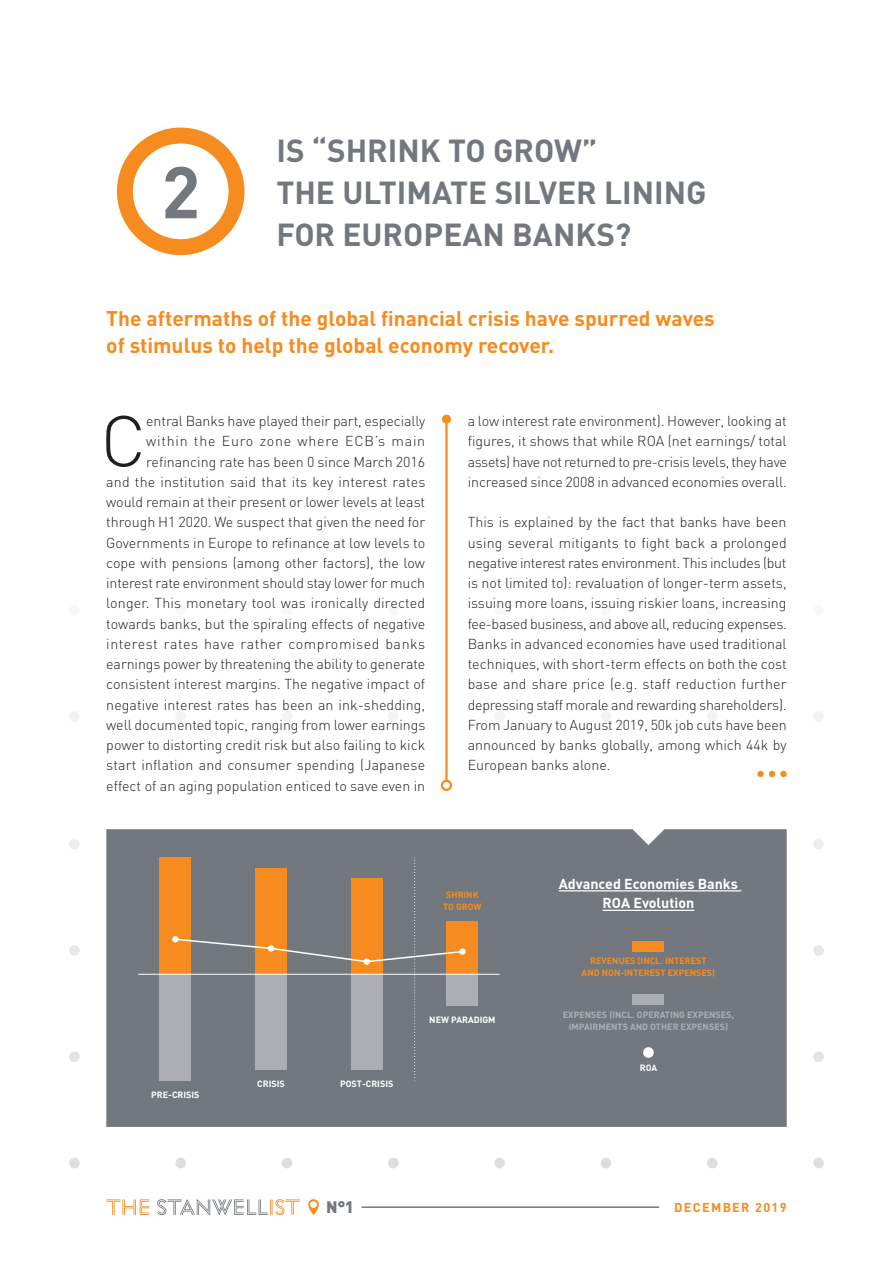
<style>
.page{position:relative;width:893px;height:1263px;background:#fff}
.page>*{position:absolute;margin:0;border:0;box-sizing:border-box;transform-origin:0 0}
.t1{font:700 72px "DIN";color:#73787e}
.t2{font:300 71.1px "DIN";color:#231f20}
.t3{font:700 31.5px/42px "DIN";color:#73787e}
.t4{font:700 21px/27px "DIN";color:#f68b1f}
.t5{font:900 16.5px "DIN";color:#73787e}
.t6{font:300 14.25px/20.2px "DIN";color:#231f20;text-align:justify}
.t7{font:700 14.25px/19.5px "DIN";color:#fff;text-align:center}
.t8{font:700 12.75px "DIN";letter-spacing:.1em;color:#f68b1f}
.t9{font:700 9px/12px "DIN";color:#adaeb3;text-align:center}
.t10{font:700 9px/12px "DIN";color:#f68b1f;text-align:center}
.t11{font:700 9px "DIN";color:#fff}
</style>
<div class="page">
<div style="left:69px;top:605px;width:11px;height:10px;background:#f8f8f8;border-radius:50%"></div>
<div style="left:175px;top:605px;width:11px;height:10px;background:#f8f8f8;border-radius:50%"></div>
<div style="left:282px;top:605px;width:10px;height:10px;background:#f8f8f8;border-radius:50%"></div>
<div style="left:388px;top:605px;width:11px;height:10px;background:#f8f8f8;border-radius:50%"></div>
<div style="left:494px;top:605px;width:11px;height:10px;background:#f8f8f8;border-radius:50%"></div>
<div style="left:601px;top:605px;width:10px;height:10px;background:#f8f8f8;border-radius:50%"></div>
<div style="left:707px;top:605px;width:11px;height:10px;background:#f8f8f8;border-radius:50%"></div>
<div style="left:813px;top:605px;width:11px;height:10px;background:#f8f8f8;border-radius:50%"></div>
<div style="left:69px;top:711px;width:11px;height:11px;background:#f2f3f4;border-radius:50%"></div>
<div style="left:175px;top:711px;width:11px;height:11px;background:#f2f3f4;border-radius:50%"></div>
<div style="left:282px;top:711px;width:10px;height:11px;background:#f2f3f4;border-radius:50%"></div>
<div style="left:388px;top:711px;width:11px;height:11px;background:#f2f3f4;border-radius:50%"></div>
<div style="left:494px;top:711px;width:11px;height:11px;background:#f2f3f4;border-radius:50%"></div>
<div style="left:601px;top:711px;width:10px;height:11px;background:#f2f3f4;border-radius:50%"></div>
<div style="left:707px;top:711px;width:11px;height:11px;background:#f2f3f4;border-radius:50%"></div>
<div style="left:813px;top:711px;width:11px;height:11px;background:#f2f3f4;border-radius:50%"></div>
<div style="left:69px;top:839px;width:11px;height:10px;background:#ededee;border-radius:50%"></div>
<div style="left:813px;top:839px;width:11px;height:10px;background:#ededee;border-radius:50%"></div>
<div style="left:69px;top:945px;width:11px;height:11px;background:#e7e8e9;border-radius:50%"></div>
<div style="left:813px;top:945px;width:11px;height:11px;background:#e7e8e9;border-radius:50%"></div>
<div style="left:69px;top:1051px;width:11px;height:11px;background:#e4e2e3;border-radius:50%"></div>
<div style="left:813px;top:1051px;width:11px;height:11px;background:#e4e2e3;border-radius:50%"></div>
<div style="left:69px;top:1158px;width:11px;height:10px;background:#dedee0;border-radius:50%"></div>
<div style="left:175px;top:1158px;width:11px;height:10px;background:#dedee0;border-radius:50%"></div>
<div style="left:282px;top:1158px;width:10px;height:10px;background:#dedee0;border-radius:50%"></div>
<div style="left:388px;top:1158px;width:11px;height:10px;background:#dedee0;border-radius:50%"></div>
<div style="left:494px;top:1158px;width:11px;height:10px;background:#dedee0;border-radius:50%"></div>
<div style="left:601px;top:1158px;width:10px;height:10px;background:#dedee0;border-radius:50%"></div>
<div style="left:707px;top:1158px;width:11px;height:10px;background:#dedee0;border-radius:50%"></div>
<div style="left:813px;top:1158px;width:11px;height:10px;background:#dedee0;border-radius:50%"></div>
<div style="left:117px;top:128px;width:127px;height:127px;background:#f68b1f;border-radius:50%"></div>
<div style="left:133px;top:144px;width:96px;height:95px;background:#fff;border-radius:50%"></div>
<hr style="left:445px;top:419px;width:3px;height:362px;background:#f68b1f">
<div style="left:442px;top:415px;width:9px;height:9px;background:#f68b1f;border-radius:50%"></div>
<div style="left:441px;top:780px;width:11px;height:11px;border:2px solid #f68b1f;border-radius:50%"></div>
<hr style="left:361px;top:1206px;width:298px;height:2px;background:#73787e">
<svg style="left:308px;top:1199px;width:11px;height:16px"></svg>
<svg style="left:106px;top:1199px;width:43px;height:16px"></svg>
<svg style="left:157px;top:1199px;width:143px;height:16px"></svg>
<div style="left:106px;top:829px;width:681px;height:298px;background:#73787e"></div>
<div style="left:159px;top:857px;width:32px;height:117px;background:#f68b1f"></div>
<div style="left:159px;top:974px;width:32px;height:106px;background:#adaeb3"></div>
<div style="left:446px;top:921px;width:32px;height:53px;background:#f68b1f"></div>
<div style="left:446px;top:974px;width:32px;height:32px;background:#adaeb3"></div>
<div style="left:172px;top:936px;width:7px;height:6px;background:#fff;border-radius:50%"></div>
<svg style="left:174px;top:857px;width:290px;height:224px;background:#8e8378"></svg>
<hr style="left:138px;top:974px;width:362px;height:1px;background:#fff">
<hr style="left:559px;top:890px;width:182px;height:1px;background:#fff">
<hr style="left:603px;top:910px;width:91px;height:1px;background:#fff">
<div style="left:632px;top:941px;width:32px;height:10px;background:#f68b1f"></div>
<div style="left:632px;top:994px;width:32px;height:11px;background:#adaeb3"></div>
<div style="left:643px;top:1047px;width:11px;height:11px;background:#fff;border-radius:50%"></div>
<svg style="left:757px;top:771px;width:30px;height:6px"></svg>
<h1 class="t1" style="left:161px;top:145px;width:41px">2</h1>
<h3 class="t3" style="left:276px;top:129px;width:432px">IS “SHRINK TO GROW”<br>THE ULTIMATE SILVER LINING<br>FOR EUROPEAN BANKS?</h3>
<h3 class="t4" style="left:106px;top:304px;width:610px">The aftermaths of the global financial crisis have spurred waves of stimulus to help the global economy recover.</h3>
<p class="t6" style="left:106px;top:411px;width:321px;text-align:right">entral Banks have played their part, especially within the Euro zone where ECB’s main refinancing rate has been 0 since March 2016<br>and the institution said that its key interest rates would remain at their present or lower levels at least through H1 2020. We suspect that given the need for Governments in Europe to refinance at low levels to cope with pensions (among other factors), the low interest rate environment should stay lower for much longer. This monetary tool was ironically directed towards banks, but the spiraling effects of negative interest rates have rather compromised banks earnings power by threatening the ability to generate consistent interest margins. The negative impact of negative interest rates has been an ink-shedding, well documented topic, ranging from lower earnings power to distorting credit risk but also failing to kick start inflation and consumer spending (Japanese effect of an aging population enticed to save even in</p>
<p class="t6" style="left:468px;top:411px;width:320px">a low interest rate environment). However, looking at figures, it shows that while ROA (net earnings/ total assets) have not returned to pre-crisis levels, they have increased since 2008 in advanced economies overall.</p>
<h2 class="t2" style="left:100px;top:397px;width:47px">C</h2>
<p class="t6" style="left:468px;top:512px;width:321px">This is explained by the fact that banks have been using several mitigants to fight back a prolonged negative interest rates environment. This includes (but is not limited to): revaluation of longer-term assets, issuing more loans, issuing riskier loans, increasing fee-based business, and above all, reducing expenses.<br>Banks in advanced economies have used traditional techniques, with short-term effects on both the cost base and share price (e.g. staff reduction further depressing staff morale and rewarding shareholders).<br>From January to August 2019, 50k job cuts have been announced by banks globally, among which 44k by European banks alone.</p>
<p class="t11" style="left:151px;top:1088px;width:50px">PRE-CRISIS</p>
<p class="t10" style="left:443px;top:889px;width:40px">SHRINK<br>TO GROW</p>
<p class="t11" style="left:257px;top:1078px;width:29px">CRISIS</p>
<p class="t11" style="left:340px;top:1078px;width:55px">POST-CRISIS</p>
<p class="t11" style="left:429px;top:1014px;width:68px">NEW PARADIGM</p>
<p class="t7" style="left:559px;top:873px;width:181px">Advanced Economies Banks<br>ROA Evolution</p>
<p class="t10" style="left:582px;top:955px;width:135px">REVENUES (INCL. INTEREST<br>AND NON-INTEREST EXPENSES)</p>
<p class="t9" style="left:563px;top:1008px;width:173px">EXPENSES (INCL. OPERATING EXPENSES,<br>IMPAIRMENTS AND OTHER EXPENSES)</p>
<p class="t11" style="left:640px;top:1062px;width:19px">ROA</p>
<p class="t5" style="left:326px;top:1195px;width:29px">N°1</p>
<p class="t8" style="left:674px;top:1199px;width:114px">DECEMBER 2019</p>
</div>
